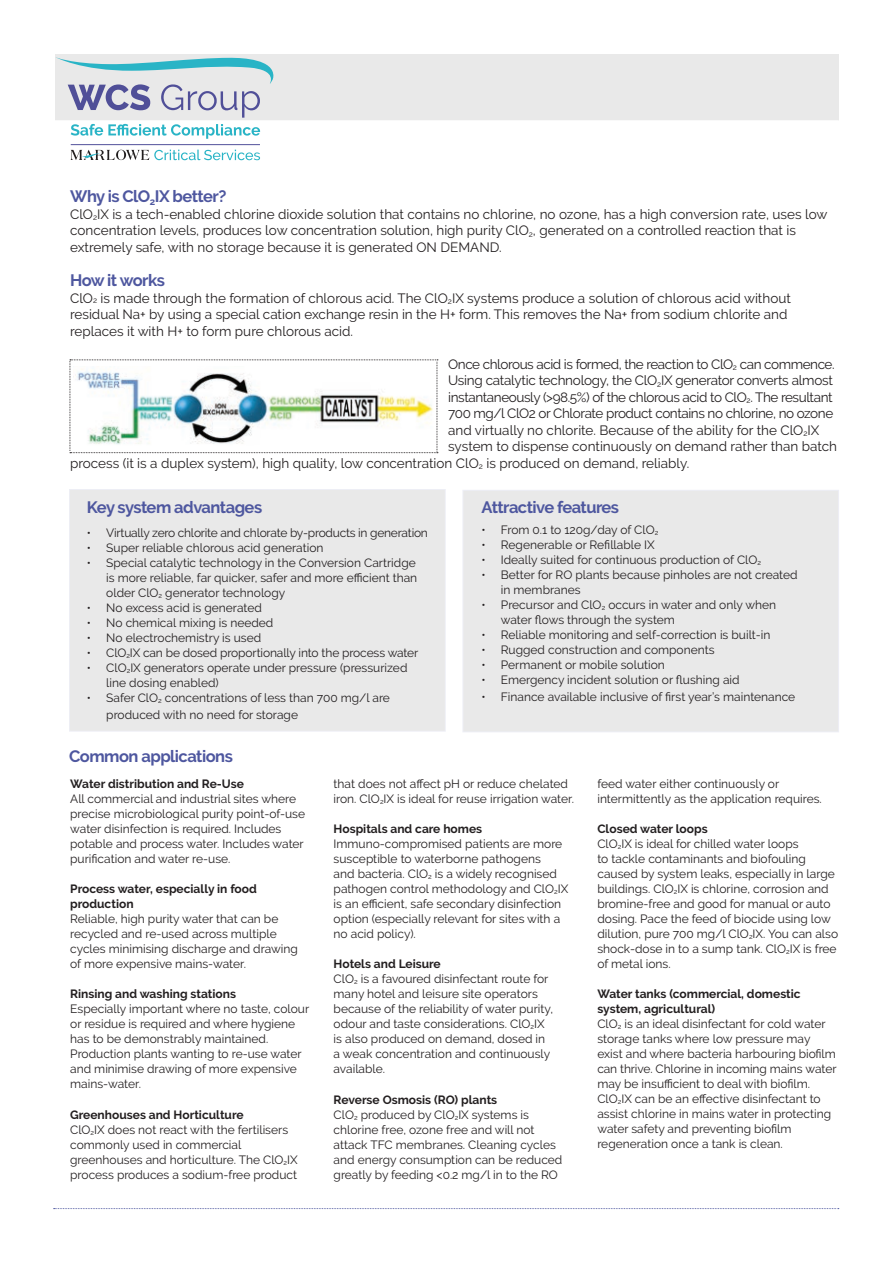
<style>
.page{position:relative;width:893px;height:1263px;background:#fff}
.page>*{position:absolute;margin:0;border:0;box-sizing:border-box;transform-origin:0 0}
.t1{font:700 16.5px "Raleway";letter-spacing:-.03em;color:#4e579f}
.t2{font:13.5px/16.5px "Raleway";color:#231f20}
.t3{font:13.5px/16.5px "Raleway";letter-spacing:-.03em;color:#231f20}
.t4{font:12px/15px "Raleway";color:#231f20}
.t5{font:700 12px/15px "Raleway";color:#231f20}
.t6{font:12px "Raleway";letter-spacing:-.02em;color:#231f20}
.s1{font-size:7.8px}
</style>
<div class="page">
<div style="left:463px;top:490px;width:376px;height:242px;background:#e9e9e9"></div>
<div style="left:70px;top:489px;width:375px;height:242px;background:#e9e9e9"></div>
<svg style="left:70px;top:359px;width:368px;height:94px"></svg>
<div style="left:55px;top:54px;width:783px;height:67px;background:#e9e9e9"></div>
<svg style="left:56px;top:57px;width:217px;height:61px"></svg>
<svg style="left:70px;top:150px;width:190px;height:10px"></svg>
<hr style="left:71px;top:144px;width:189px;height:1px;background:#52519b">
<svg style="left:71px;top:124px;width:189px;height:15px"></svg>
<hr style="left:54px;top:120px;width:785px;height:1px;background:#fff">
<svg style="left:54px;top:1208px;width:785px;height:1px"></svg>
<p class="t1" style="left:70px;top:187px;width:158px">Why is ClO<sub>2</sub>IX better?</p>
<p class="t2" style="left:70px;top:206px;width:759px">ClO<sub>2</sub>IX is a tech-enabled chlorine dioxide solution that contains no chlorine, no ozone, has a high conversion rate, uses low</p>
<p class="t2" style="left:70px;top:222px;width:727px">concentration levels, produces low concentration solution, high purity ClO<sub>2</sub>, generated on a controlled reaction that is extremely safe, with no storage because it is generated ON DEMAND.</p>
<p class="t1" style="left:70px;top:271px;width:96px">How it works</p>
<p class="t2" style="left:70px;top:290px;width:722px">ClO<span class="s1">2</span> is made through the formation of chlorous acid. The ClO<sub>2</sub>IX systems produce a solution of chlorous acid without residual Na+ by using a special cation exchange resin in the H+ form. This removes the Na+ from sodium chlorite and replaces it with H+ to form pure chlorous acid.</p>
<p class="t3" style="left:448px;top:356px;width:388px">Once chlorous acid is formed, the reaction to ClO<sub>2</sub> can commence.<br>Using catalytic technology, the ClO<sub>2</sub>IX generator converts almost</p>
<p class="t3" style="left:448px;top:389px;width:386px">instantaneously (&gt;98.5%) of the chlorous acid to ClO<sub>2</sub>. The resultant</p>
<p class="t3" style="left:448px;top:405px;width:387px">700 mg/l ClO2 or Chlorate product contains no chlorine, no ozone</p>
<p class="t2" style="left:448px;top:422px;width:373px">and virtually no chlorite. Because of the ability for the ClO<sub>2</sub>IX</p>
<p class="t2" style="left:448px;top:438px;width:390px">system to dispense continuously on demand rather than batch</p>
<p class="t2" style="left:70px;top:455px;width:621px">process (it is a duplex system), high quality, low concentration ClO<sub>2</sub> is produced on demand, reliably.</p>
<p class="t1" style="left:87px;top:498px;width:177px">Key system advantages</p>
<p class="t6" style="left:87px;top:526px;width:343px">• Virtually zero chlorite and chlorate by-products in generation</p>
<p class="t4" style="left:87px;top:541px;width:238px">• Super reliable chlorous acid generation</p>
<p class="t4" style="left:87px;top:556px;width:331px">• Special catalytic technology in the Conversion Cartridge</p>
<p class="t4" style="left:106px;top:571px;width:313px">is more reliable, far quicker, safer and more efficient than older ClO<sub>2</sub> generator technology</p>
<p class="t4" style="left:87px;top:601px;width:177px">• No excess acid is generated</p>
<p class="t4" style="left:87px;top:616px;width:188px">• No chemical mixing is needed</p>
<p class="t4" style="left:87px;top:631px;width:176px">• No electrochemistry is used</p>
<p class="t4" style="left:87px;top:646px;width:333px">• ClO<sub>2</sub>IX can be dosed proportionally into the process water</p>
<p class="t4" style="left:106px;top:661px;width:303px;text-indent:-19px">• ClO<sub>2</sub>IX generators operate under pressure (pressurized line dosing enabled)</p>
<p class="t4" style="left:106px;top:690px;width:285px;line-height:16.5px;text-indent:-19px">• Safer ClO<sub>2</sub> concentrations of less than 700 mg/l are produced with no need for storage</p>
<p class="t1" style="left:69px;top:747px;width:165px">Common applications</p>
<p class="t1" style="left:481px;top:498px;width:139px">Attractive features</p>
<p class="t4" style="left:481px;top:523px;width:178px">• From 0.1 to 120g/day of ClO<sub>2</sub></p>
<p class="t4" style="left:481px;top:538px;width:175px">• Regenerable or Refillable IX</p>
<p class="t4" style="left:481px;top:553px;width:281px">• Ideally suited for continuous production of ClO<sub>2</sub></p>
<p class="t4" style="left:481px;top:568px;width:318px">• Better for RO plants because pinholes are not created</p>
<p class="t4" style="left:501px;top:583px;width:81px">in membranes</p>
<p class="t4" style="left:481px;top:598px;width:296px">• Precursor and ClO<sub>2</sub> occurs in water and only when</p>
<p class="t4" style="left:501px;top:613px;width:176px">water flows through the system</p>
<p class="t4" style="left:481px;top:628px;width:291px">• Reliable monitoring and self-correction is built-in</p>
<p class="t4" style="left:481px;top:643px;width:235px">• Rugged construction and components</p>
<p class="t4" style="left:481px;top:658px;width:185px">• Permanent or mobile solution</p>
<p class="t4" style="left:481px;top:673px;width:260px">• Emergency incident solution or flushing aid</p>
<p class="t4" style="left:481px;top:689px;width:315px">• Finance available inclusive of first year’s maintenance</p>
<p class="t5" style="left:70px;top:776px;width:175px">Water distribution and Re-Use</p>
<p class="t4" style="left:70px;top:791px;width:236px">All commercial and industrial sites where precise microbiological purity point-of-use water disinfection is required. Includes potable and process water. Includes water purification and water re-use.</p>
<p class="t5" style="left:70px;top:881px;width:188px">Process water, especially in food production</p>
<p class="t4" style="left:70px;top:911px;width:229px">Reliable, high purity water that can be recycled and re-used across multiple cycles minimising discharge and drawing of more expensive mains-water.</p>
<p class="t5" style="left:70px;top:986px;width:167px">Rinsing and washing stations</p>
<p class="t4" style="left:70px;top:1001px;width:241px">Especially important where no taste, colour or residue is required and where hygiene has to be demonstrably maintained.<br>Production plants wanting to re-use water and minimise drawing of more expensive mains-water.</p>
<p class="t5" style="left:70px;top:1107px;width:175px">Greenhouses and Horticulture</p>
<p class="t4" style="left:70px;top:1122px;width:229px">ClO<sub>2</sub>IX does not react with the fertilisers commonly used in commercial greenhouses and horticulture. The ClO<sub>2</sub>IX</p>
<p class="t4" style="left:70px;top:1167px;width:228px">process produces a sodium-free product</p>
<p class="t4" style="left:334px;top:776px;width:242px">that does not affect pH or reduce chelated iron. ClO<sub>2</sub>IX is ideal for reuse irrigation water.</p>
<p class="t5" style="left:334px;top:821px;width:150px">Hospitals and care homes</p>
<p class="t4" style="left:334px;top:836px;width:236px">Immuno-compromised patients are more susceptible to waterborne pathogens<br>and bacteria. ClO<sub>2</sub> is a widely recognised pathogen control methodology and ClO<sub>2</sub>IX is an efficient, safe secondary disinfection option (especially relevant for sites with a no acid policy).</p>
<p class="t5" style="left:334px;top:956px;width:108px">Hotels and Leisure</p>
<p class="t4" style="left:334px;top:971px;width:221px">ClO<sub>2</sub> is a favoured disinfectant route for many hotel and leisure site operators because of the reliability of water purity, odour and taste considerations. ClO<sub>2</sub>IX is also produced on demand, dosed in a weak concentration and continuously available.</p>
<p class="t5" style="left:334px;top:1092px;width:165px">Reverse Osmosis (RO) plants</p>
<p class="t4" style="left:334px;top:1107px;width:230px">ClO<sub>2</sub> produced by ClO<sub>2</sub>IX systems is chlorine free, ozone free and will not attack TFC membranes. Cleaning cycles and energy consumption can be reduced greatly by feeding &lt;0.2 mg/l in to the RO</p>
<p class="t4" style="left:597px;top:776px;width:183px">feed water either continuously or</p>
<p class="t4" style="left:597px;top:791px;width:226px">intermittently as the application requires.</p>
<p class="t5" style="left:597px;top:821px;width:112px">Closed water loops</p>
<p class="t4" style="left:597px;top:836px;width:242px">ClO<sub>2</sub>IX is ideal for chilled water loops<br>to tackle contaminants and biofouling caused by system leaks, especially in large buildings. ClO<sub>2</sub>IX is chlorine, corrosion and bromine-free and good for manual or auto dosing. Pace the feed of biocide using low dilution, pure 700 mg/l ClO<sub>2</sub>IX. You can also shock-dose in to a sump tank. ClO<sub>2</sub>IX is free of metal ions.</p>
<p class="t5" style="left:597px;top:986px;width:205px">Water tanks (commercial, domestic system, agricultural)</p>
<p class="t4" style="left:597px;top:1016px;width:241px">ClO<sub>2</sub> is an ideal disinfectant for cold water storage tanks where low pressure may exist and where bacteria harbouring biofilm can thrive. Chlorine in incoming mains water may be insufficient to deal with biofilm.<br>ClO<sub>2</sub>IX can be an effective disinfectant to assist chlorine in mains water in protecting water safety and preventing biofilm regeneration once a tank is clean.</p>
</div>
